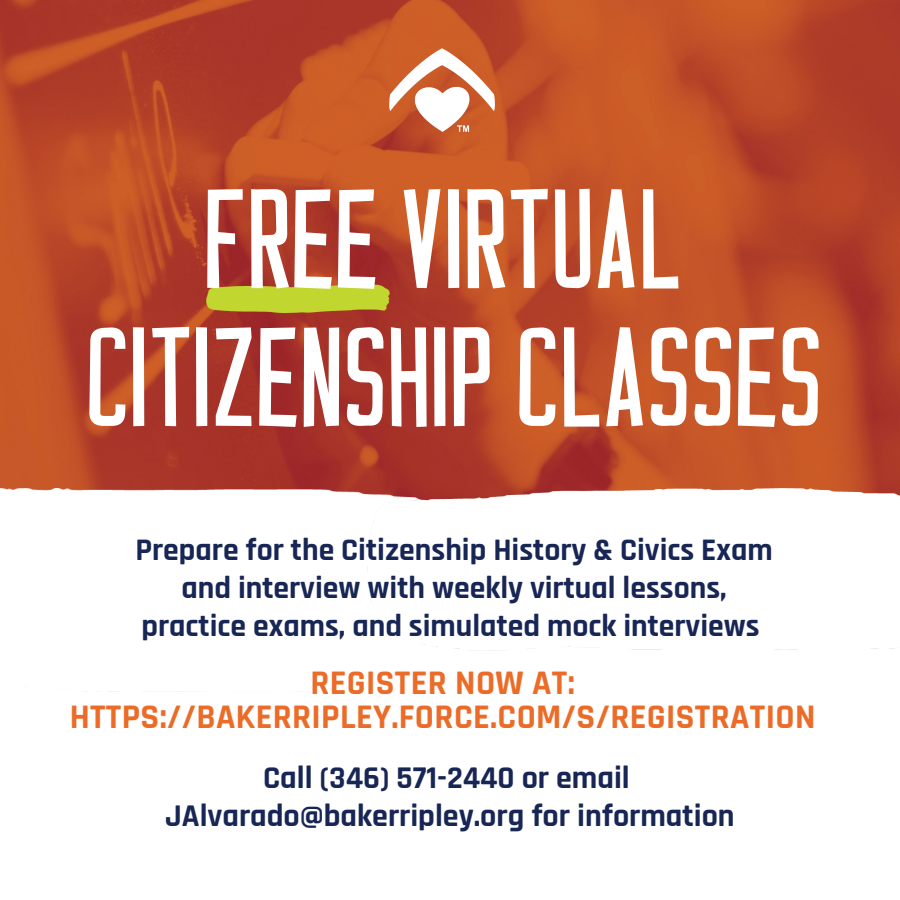
<style>
.page{position:relative;width:900px;height:900px;background:#fff}
.page>*{position:absolute;margin:0;border:0;box-sizing:border-box;transform-origin:0 0}
.t1{font:144px "Casual Hardcore";letter-spacing:.01em;color:#fff}
.t2{font:700 34.9px "Rajdhani";letter-spacing:.01em;color:#eb6c28}
.t3{font:700 32px "Rajdhani";color:#172654}
.t4{font:700 31.7px/37.8px "Rajdhani";color:#172654;text-align:center}
</style>
<div class="page">
<img style="left:0;top:0;width:900px;height:489px">
<img style="left:5px;top:489px;width:363px;height:80px">
<img style="left:368px;top:489px;width:532px;height:162px">
<img style="left:390px;top:49px;width:105px;height:83px">
<img style="left:206px;top:285px;width:184px;height:27px">
<p class="t1" style="left:208px;top:167px;width:478px">FREE VIRTUAL</p>
<p class="t1" style="left:90px;top:305px;width:736px">CITIZENSHIP CLASSES</p>
<p class="t4" style="left:135px;top:532px;width:639px">Prepare for the Citizenship History &amp; Civics Exam and interview with weekly virtual lessons, practice exams, and simulated mock interviews</p>
<p class="t2" style="left:310px;top:662px;width:266px">REGISTER NOW AT:</p>
<p class="t2" style="left:70px;top:696px;width:747px">HTTPS://BAKERRIPLEY.FORCE.COM/S/REGISTRATION</p>
<p class="t3" style="left:263px;top:759px;width:368px">Call (346) 571-2440 or email</p>
<p class="t3" style="left:165px;top:797px;width:571px">JAlvarado@bakerripley.org for information</p>
</div>
